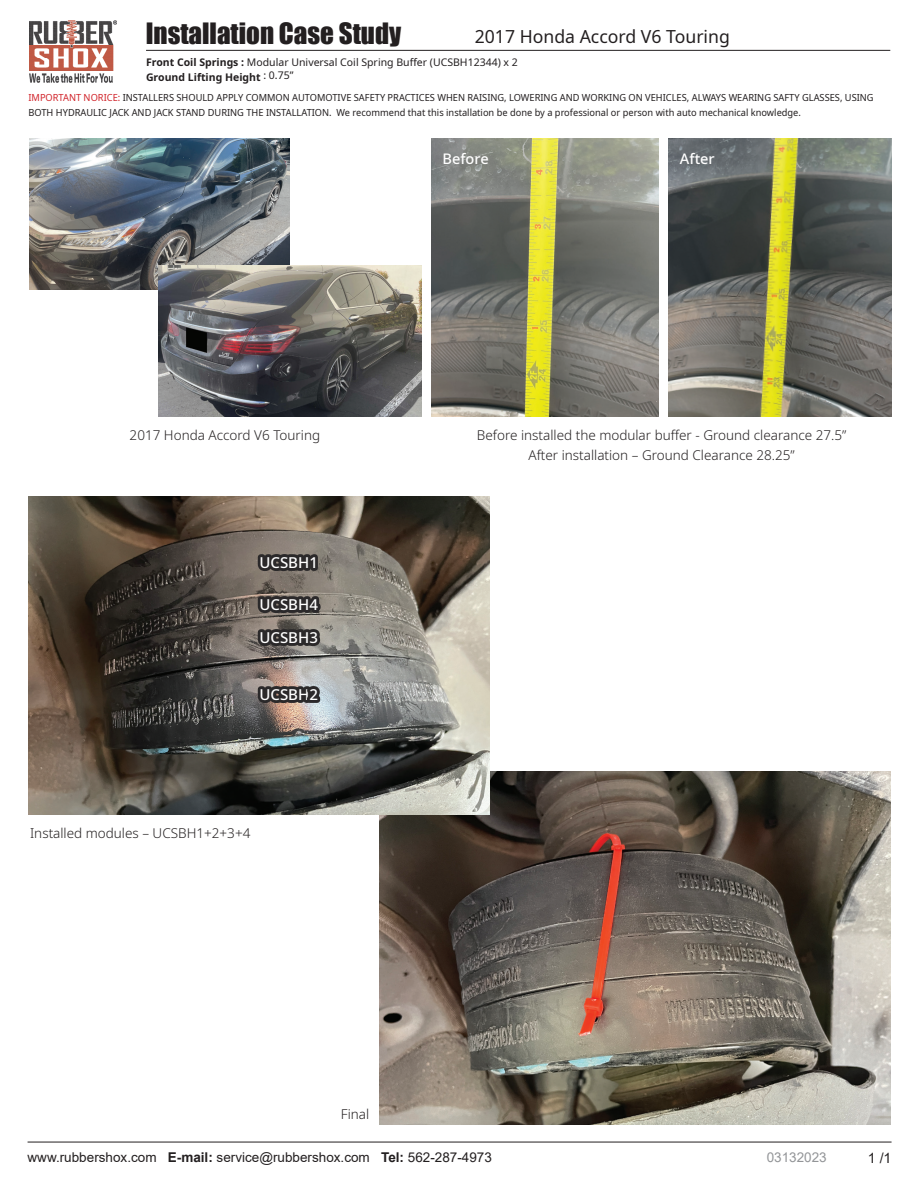
<style>
.page{position:relative;width:918px;height:1188px;background:#fff}
.page>*{position:absolute;margin:0;border:0;box-sizing:border-box;transform-origin:0 0}
.t1{font:27px "Impact";color:#231f20}
.t2{font:18px "Noto Sans";color:#231f20}
.t3{font:500 15px "Noto Sans";color:#fff}
.t4{font:500 14.55px "Noto Sans";color:#fff}
.t5{font:14.25px "Arial";color:#231f20}
.t6{font:300 13.5px/19.5px "Noto Sans";color:#231f20;text-align:center}
.t7{font:13.5px "Arial";color:#231f20}
.t8{font:13.5px "Arial";color:#939598}
.t9{font:10.5px/15px "Noto Sans";color:#231f20}
.t10{font:9.75px/15px "Noto Sans";color:#231f20;scale:.95 1}
.s1{font-weight:700}
.s2{color:#d1232a}
</style>
<div class="page">
<img style="left:379px;top:771px;width:512px;height:354px">
<img style="left:30px;top:138px;width:260px;height:152px">
<img style="left:158px;top:265px;width:263px;height:152px">
<img style="left:432px;top:138px;width:226px;height:279px">
<img style="left:668px;top:138px;width:224px;height:279px">
<img style="left:28px;top:497px;width:461px;height:317px">
<svg style="left:255px;top:544px;width:69px;height:74px;background:#635c57"></svg>
<svg style="left:255px;top:624px;width:70px;height:27px;background:#595552"></svg>
<svg style="left:255px;top:681px;width:70px;height:27px;background:#706967"></svg>
<hr style="left:146px;top:50px;width:744px;height:1px;background:#231f20">
<hr style="left:28px;top:1142px;width:864px;height:1px;background:#231f20">
<img style="left:30px;top:21px;width:87px;height:61px">
<h1 class="t1" style="left:146px;top:12px;width:257px">Installation Case Study</h1>
<h2 class="t2" style="left:475px;top:24px;width:257px">2017 Honda Accord V6 Touring</h2>
<p class="t9" style="left:146px;top:55px;width:373px"><span class="s1">Front Coil Springs :</span> Modular Universal Coil Spring Buffer (UCSBH12344) x 2<br><span class="s1">Ground Lifting Height</span> : 0.75”</p>
<p class="t10" style="left:28px;top:90px;width:891px"><span class="s2">IMPORTANT NORICE:</span> INSTALLERS SHOULD APPLY COMMON AUTOMOTIVE SAFETY PRACTICES WHEN RAISING, LOWERING AND WORKING ON VEHICLES, ALWAYS WEARING SAFTY GLASSES, USING<br>BOTH HYDRAULIC JACK AND JACK STAND DURING THE INSTALLATION. We recommend that this installation be done by a professional or person with auto mechanical knowledge.</p>
<h3 class="t6" style="left:130px;top:426px;width:192px">2017 Honda Accord V6 Touring</h3>
<h3 class="t3" style="left:259px;top:552px;width:60px">UCSBH1</h3>
<h3 class="t3" style="left:259px;top:594px;width:60px">UCSBH4</h3>
<h3 class="t3" style="left:259px;top:627px;width:60px">UCSBH3</h3>
<h3 class="t3" style="left:259px;top:684px;width:60px">UCSBH2</h3>
<h3 class="t6" style="left:30px;top:824px;width:222px">Installed modules – UCSBH1+2+3+4</h3>
<h3 class="t4" style="left:443px;top:148px;width:48px">Before</h3>
<h3 class="t4" style="left:680px;top:148px;width:36px">After</h3>
<h3 class="t6" style="left:477px;top:426px;width:371px">Before installed the modular buffer - Ground clearance 27.5”<br>After installation – Ground Clearance 28.25”</h3>
<h3 class="t6" style="left:341px;top:1105px;width:30px">Final</h3>
<h3 class="t7" style="left:28px;top:1148px;width:466px">www.rubbershox.com <span class="s1">E-mail:</span> service@rubbershox.com <span class="s1">Tel:</span> 562-287-4973</h3>
<h3 class="t8" style="left:767px;top:1148px;width:62px">03132023</h3>
<h3 class="t5" style="left:868px;top:1148px;width:25px">1 /1</h3>
</div>
